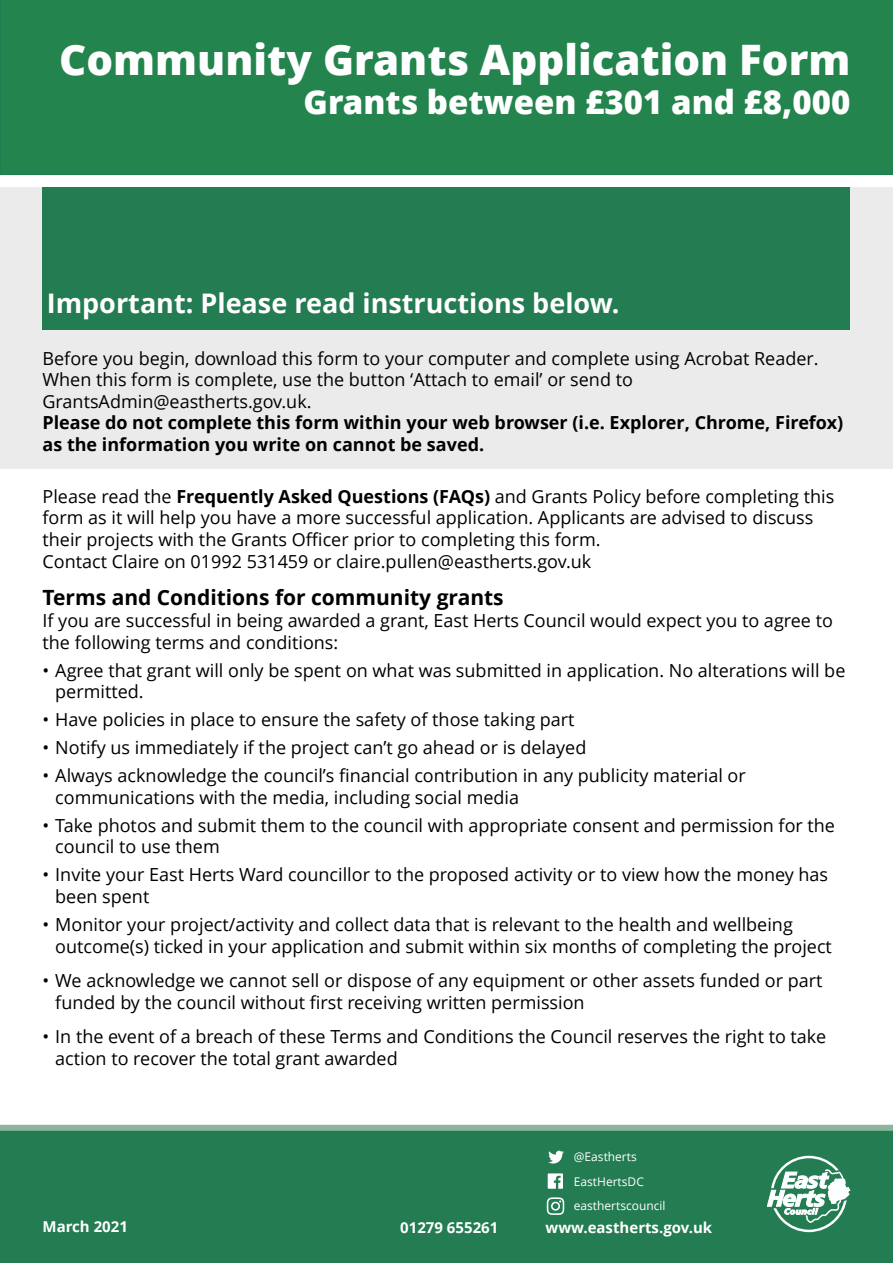
<style>
.page{position:relative;width:893px;height:1263px;background:#fff}
.page>*{position:absolute;margin:0;border:0;box-sizing:border-box;transform-origin:0 0}
.t1{font:800 42px "Open Sans";color:#fff}
.t2{font:800 33px "Open Sans";color:#fff}
.t3{font:700 27px "Open Sans";color:#fff}
.t4{font:700 21px "Open Sans";color:#000}
.t5{font:18px/21.6px "Open Sans";color:#000}
.Body_text{font:700 15px "Open Sans";color:#fff}
.t6{font:12px "Open Sans";color:#fff}
.s1{font-weight:700}
</style>
<div class="page">
<div style="left:0;top:187px;width:893px;height:282px;background:#ebebeb"></div>
<div style="left:0;top:1131px;width:893px;height:20px;background:#237c52"></div>
<div style="left:0;top:1151px;width:893px;height:112px;background:#237c52"></div>
<div style="left:0;top:1125px;width:893px;height:6px;background:#8eb49d"></div>
<div style="left:0;top:0;width:893px;height:175px;background:#24844d"></div>
<div style="left:43px;top:187px;width:807px;height:143px;background:#237c52"></div>
<p class="t1" style="left:59px;top:27px;width:793px">Community Grants Application Form</p>
<p class="t2" style="left:304px;top:77px;width:548px">Grants between £301 and £8,000</p>
<p class="t3" style="left:47px;top:284px;width:574px">Important: Please read instructions below.</p>
<p class="t5" style="left:43px;top:347px;width:802px">Before you begin, download this form to your computer and complete using Acrobat Reader.<br>When this form is complete, use the button ‘Attach to email’ or send to GrantsAdmin@eastherts.gov.uk.<br><span class="s1">Please do not complete this form within your web browser (i.e. Explorer, Chrome, Firefox) as the information you write on cannot be saved.</span></p>
<p class="t5" style="left:43px;top:485px;width:793px">Please read the <span class="s1">Frequently Asked Questions (FAQs)</span> and Grants Policy before completing this form as it will help you have a more successful application. Applicants are advised to discuss their projects with the Grants Officer prior to completing this form.<br>Contact Claire on 01992 531459 or claire.pullen@eastherts.gov.uk</p>
<p class="t4" style="left:43px;top:583px;width:463px">Terms and Conditions for community grants</p>
<p class="t5" style="left:43px;top:609px;width:792px">If you are successful in being awarded a grant, East Herts Council would expect you to agree to the following terms and conditions:</p>
<p class="t5" style="left:55px;top:659px;width:792px;text-indent:-13px">• Agree that grant will only be spent on what was submitted in application. No alterations will be permitted.</p>
<p class="t5" style="left:43px;top:708px;width:534px">• Have policies in place to ensure the safety of those taking part</p>
<p class="t5" style="left:43px;top:736px;width:545px">• Notify us immediately if the project can’t go ahead or is delayed</p>
<p class="t5" style="left:55px;top:764px;width:692px;text-indent:-13px">• Always acknowledge the council’s financial contribution in any publicity material or communications with the media, including social media</p>
<p class="t5" style="left:55px;top:814px;width:781px;text-indent:-13px">• Take photos and submit them to the council with appropriate consent and permission for the council to use them</p>
<p class="t5" style="left:55px;top:863px;width:774px;text-indent:-13px">• Invite your East Herts Ward councillor to the proposed activity or to view how the money has been spent</p>
<p class="t5" style="left:55px;top:913px;width:778px;text-indent:-13px">• Monitor your project/activity and collect data that is relevant to the health and wellbeing outcome(s) ticked in your application and submit within six months of completing the project</p>
<p class="t5" style="left:55px;top:969px;width:769px;text-indent:-13px">• We acknowledge we cannot sell or dispose of any equipment or other assets funded or part funded by the council without first receiving written permission</p>
<p class="t5" style="left:55px;top:1025px;width:772px;text-indent:-13px">• In the event of a breach of these Terms and Conditions the Council reserves the right to take action to recover the total grant awarded</p>
<p class="Body_text" style="left:43px;top:1215px;width:87px">March 2021</p>
<p class="Body_text" style="left:400px;top:1216px;width:100px">01279 655261</p>
<p class="t6" style="left:574px;top:1149px;width:64px">@Eastherts</p>
<p class="t6" style="left:574px;top:1173px;width:72px">EastHertsDC</p>
<p class="t6" style="left:574px;top:1197px;width:93px">easthertscouncil</p>
<p class="Body_text" style="left:545px;top:1217px;width:168px">www.eastherts.gov.uk</p>
</div>
